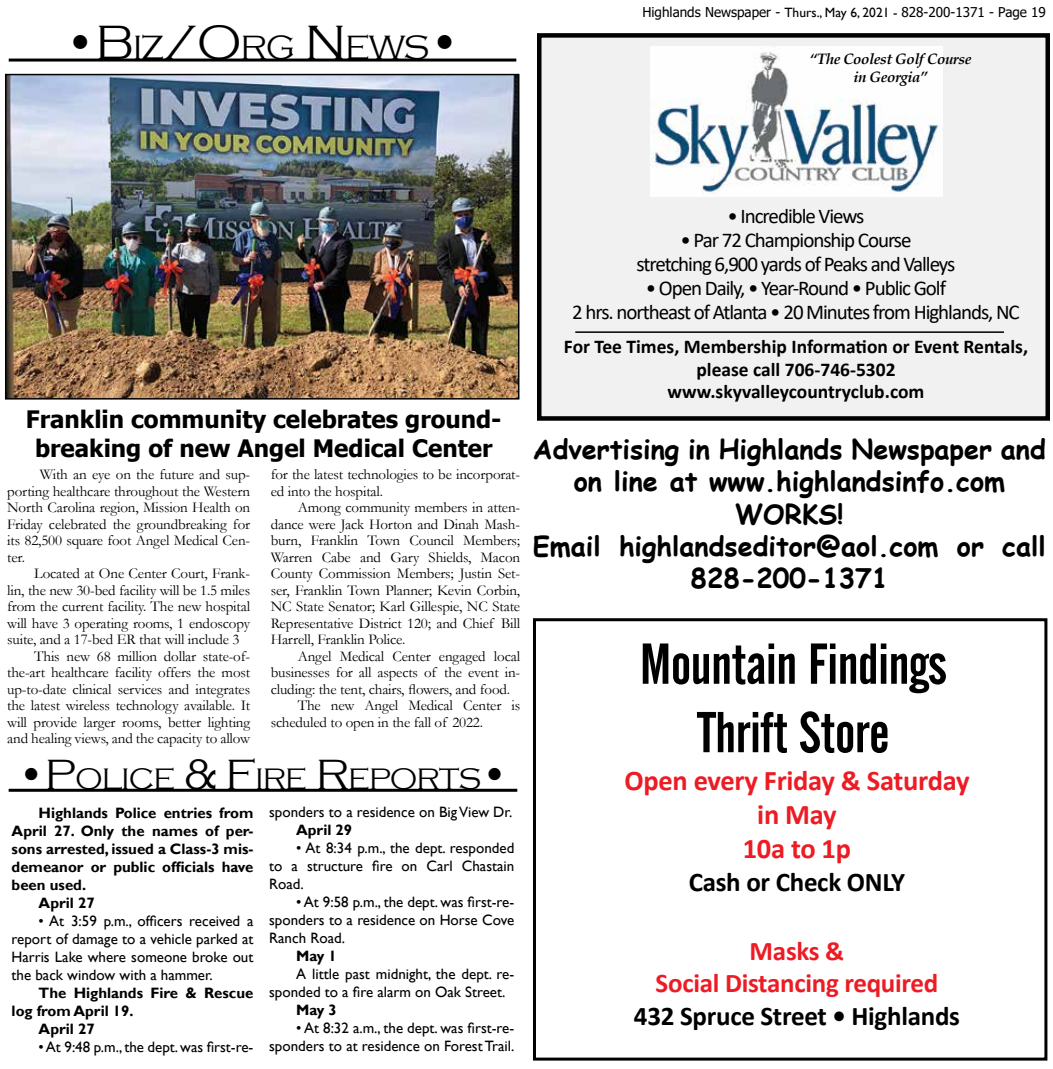
<style>
.page{position:relative;width:1053px;height:1069px;background:#fff}
.page>*{position:absolute;margin:0;border:0;box-sizing:border-box;transform-origin:0 0}
.t1{font:57px/68.4px "Alternate Gothic No 2 BT";letter-spacing:-.01em;color:#000;text-align:center}
.t2{font:300 34.65px "Copperplate Gothic";letter-spacing:-.04em;color:#000}
.t3{font:300 30.45px "Copperplate Gothic";letter-spacing:-.035em;color:#000}
.t4{font:700 28.5px/34.2px "Calibri";letter-spacing:-.01em;color:#ed1c24;text-align:center}
.t5{font:700 27px/32.4px "Comic Sans MS";color:#000;text-align:center}
.t6{font:700 27px "Calibri";letter-spacing:-.01em;color:#000}
.t7{font:700 27px/32.4px "Calibri";letter-spacing:-.01em;color:#ed1c24;text-align:center}
.t8{font:700 24px/28.8px "Tahoma";color:#000;text-align:center}
.t9{font:21px/24px "Calibri";letter-spacing:-.05em;color:#000;text-align:center}
.t10{font:700 19.5px/22.5px "Calibri";color:#000;text-align:center}
.t11{font:15px/16.5px "Garamond";letter-spacing:-.01em;color:#000;text-align:justify}
.t12{font:15px/18px "Gill Sans";color:#000;text-align:justify}
.t13{font:700 15px "Gill Sans";color:#000}
.t14{font:italic 700 15px/18px "Book Antiqua";letter-spacing:-.025em;color:#000;text-align:center}
.t15{font:13.5px "Tahoma";color:#000}
.s1{font-size:49.5px}
.s2{font-family:"Gill Sans"}
.s3{font-size:43.5px}
</style>
<div class="page">
<div style="left:533px;top:618px;width:514px;height:442px;border:3px solid #000"></div>
<svg style="left:537px;top:33px;width:513px;height:388px"></svg>
<hr style="left:575px;top:331px;width:429px;height:2px;background:#000">
<img style="left:651px;top:47px;width:292px;height:149px">
<img style="left:8px;top:77px;width:508px;height:319px">
<div style="left:5px;top:74px;width:514px;height:325px;border:2px solid #000"></div>
<hr style="left:9px;top:58px;width:507px;height:3px;background:#000">
<hr style="left:9px;top:788px;width:508px;height:3px;background:#000">
<h2 class="t2" style="left:64px;top:28px;width:399px"><span class="s1">•B</span>IZ<span class="s1">/O</span>RG <span class="s1">N</span> EWS<span class="s1">•</span></h2>
<p class="t15" style="left:642px;top:3px;width:405px">Highlands Newspaper - <span class="s2">Thurs., May 6, 2021 -</span> 828-200-1371 - Page 19</p>
<p class="t14" style="left:810px;top:50px;width:163px">“The Coolest Golf Course in Georgia”</p>
<h3 class="t8" style="left:26px;top:405px;width:477px">Franklin community celebrates ground&shy;breaking of new Angel Medical Center</h3>
<p class="t11" style="left:7px;top:465px;width:245px;text-indent:32px">With an eye on the future and sup&shy;porting healthcare throughout the Western North Carolina region, Mission Health on Friday celebrated the groundbreaking for its 82,500 square foot Angel Medical Cen&shy;ter.</p>
<p class="t11" style="left:34px;top:564px;width:217px">Located at One Center Court, Frank-</p>
<p class="t11" style="left:7px;top:581px;width:244px">lin, the new 30-bed facility will be 1.5 miles</p>
<p class="t11" style="left:7px;top:597px;width:244px">from the current facility. The new hospital</p>
<p class="t11" style="left:7px;top:614px;width:244px">will have 3 operating rooms, 1 endoscopy</p>
<p class="t11" style="left:7px;top:630px;width:234px">suite, and a 17-bed ER that will include 3</p>
<p class="t11" style="left:34px;top:647px;width:217px">This new 68 million dollar state-of-</p>
<p class="t11" style="left:7px;top:663px;width:244px">the-art healthcare facility offers the most</p>
<p class="t11" style="left:7px;top:680px;width:244px">up-to-date clinical services and integrates</p>
<p class="t11" style="left:7px;top:696px;width:244px">the latest wireless technology available. It</p>
<p class="t11" style="left:7px;top:713px;width:244px">will provide larger rooms, better lighting</p>
<p class="t11" style="left:7px;top:729px;width:244px">and healing views, and the capacity to allow</p>
<p class="t11" style="left:271px;top:465px;width:251px">for the latest technologies to be incorporat&shy;ed into the hospital.</p>
<p class="t11" style="left:271px;top:498px;width:251px;text-indent:27px">Among community members in atten&shy;dance were Jack Horton and Dinah Mash&shy;burn, Franklin Town Council Members; Warren Cabe and Gary Shields, Macon County Commission Members; Justin Set&shy;ser, Franklin Town Planner; Kevin Corbin, NC State Senator; Karl Gillespie, NC State Representative District 120; and Chief Bill Harrell, Franklin Police.</p>
<p class="t11" style="left:298px;top:647px;width:224px">Angel Medical Center engaged local</p>
<p class="t11" style="left:271px;top:663px;width:251px">businesses for all aspects of the event in-</p>
<p class="t11" style="left:271px;top:680px;width:241px">cluding: the tent, chairs, flowers, and food.</p>
<p class="t11" style="left:298px;top:696px;width:224px">The new Angel Medical Center is</p>
<p class="t11" style="left:271px;top:713px;width:214px">scheduled to open in the fall of 2022.</p>
<h3 class="t3" style="left:17px;top:762px;width:494px"><span class="s3">•P</span>OLICE <span class="s3">&amp; F</span>IRE <span class="s3">R</span>EPORTS<span class="s3">•</span></h3>
<p class="t13" style="left:39px;top:803px;width:216px">Highlands Police entries from</p>
<p class="t13" style="left:12px;top:821px;width:243px">April 27. Only the names of per-</p>
<p class="t13" style="left:12px;top:839px;width:243px">sons arrested, issued a Class-3 mis-</p>
<p class="t13" style="left:12px;top:857px;width:243px">demeanor or public officials have</p>
<p class="t13" style="left:12px;top:875px;width:76px">been used.</p>
<p class="t13" style="left:39px;top:893px;width:58px">April 27</p>
<p class="t12" style="left:12px;top:911px;width:243px;text-indent:27px">• At 3:59 p.m., officers received a report of damage to a vehicle parked at Harris Lake where someone broke out the back window with a hammer.</p>
<p class="t13" style="left:39px;top:983px;width:216px">The Highlands Fire &amp; Rescue</p>
<p class="t13" style="left:12px;top:1001px;width:123px">log from April 19.</p>
<p class="t13" style="left:39px;top:1019px;width:58px">April 27</p>
<p class="t12" style="left:39px;top:1037px;width:216px">• At 9:48 p.m., the dept. was first-re-</p>
<p class="t12" style="left:269px;top:802px;width:245px">sponders to a residence on Big View Dr.</p>
<p class="t13" style="left:296px;top:820px;width:58px">April 29</p>
<p class="t12" style="left:269px;top:838px;width:247px;text-indent:27px">• At 8:34 p.m., the dept. responded to a structure fire on Carl Chastain Road.</p>
<p class="t12" style="left:269px;top:892px;width:247px;text-indent:27px">• At 9:58 p.m., the dept. was first-re&shy;sponders to a residence on Horse Cove Ranch Road.</p>
<p class="t13" style="left:296px;top:946px;width:42px">May 1</p>
<p class="t12" style="left:269px;top:964px;width:247px;text-indent:27px">A little past midnight, the dept. re&shy;sponded to a fire alarm on Oak Street.</p>
<p class="t13" style="left:296px;top:1000px;width:42px">May 3</p>
<p class="t12" style="left:269px;top:1018px;width:247px;text-align:right">• At 8:32 a.m., the dept. was first-re&shy;sponders to at residence on Forest Trail.</p>
<h3 class="t9" style="left:727px;top:203px;width:139px">• Incredible Views</h3>
<h3 class="t9" style="left:637px;top:227px;width:320px">• Par 72 Championship Course<br>stretching 6,900 yards of Peaks and Valleys</h3>
<h3 class="t9" style="left:572px;top:275px;width:449px">• Open Daily, • Year-Round • Public Golf<br>2 hrs. northeast of Atlanta • 20 Minutes from Highlands, NC</h3>
<h3 class="t10" style="left:564px;top:335px;width:466px">For Tee Times, Membership Information or Event Rentals, please call 706-746-5302<br>www.skyvalleycountryclub.com</h3>
<h3 class="t5" style="left:533px;top:431px;width:515px">Advertising in Highlands Newspaper and on line at www.highlandsinfo.com<br>WORKS!<br>Email highlandseditor@aol.com or call<br>828-200-1371</h3>
<h1 class="t1" style="left:640px;top:630px;width:309px">Mountain Findings<br>Thrift Store</h1>
<h3 class="t4" style="left:624px;top:762px;width:347px">Open every Friday &amp; Saturday in May<br>10a to 1p</h3>
<h3 class="t6" style="left:689px;top:862px;width:218px">Cash or Check ONLY</h3>
<h3 class="t7" style="left:656px;top:933px;width:284px">Masks &amp;<br>Social Distancing required</h3>
<h3 class="t6" style="left:634px;top:996px;width:328px">432 Spruce Street • Highlands</h3>
</div>
